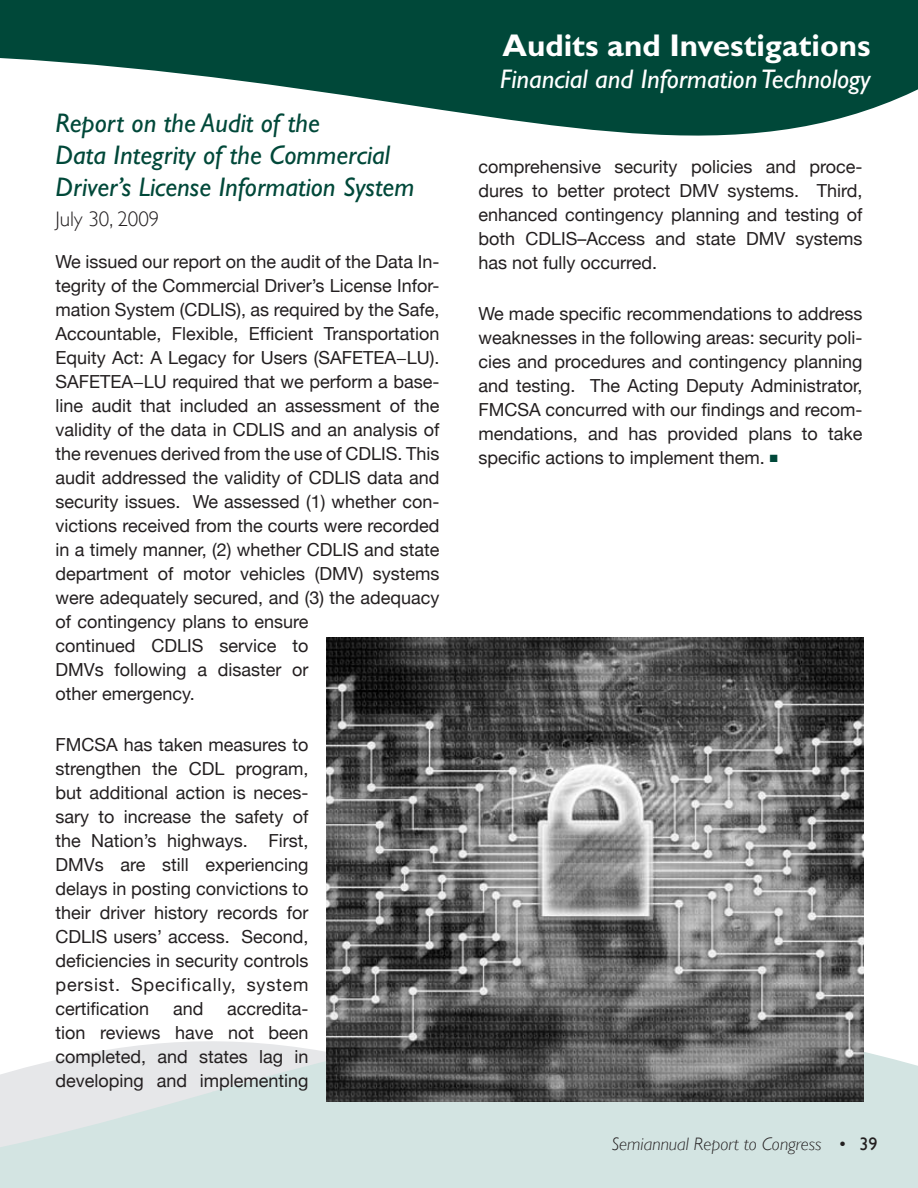
<style>
.page{position:relative;width:918px;height:1188px;background:#fff}
.page>*{position:absolute;margin:0;border:0;box-sizing:border-box;transform-origin:0 0}
.t1{font:700 31.5px "Gill Sans Std";color:#fff}
.t2{font:italic 27px/32.4px "Gill Sans Std";color:#004839}
.t3{font:italic 27px "Gill Sans Std";color:#fff}
.t4{font:300 21px "Gill Sans";color:#231f20}
.t5{font:18px/24px "Helvetica Neue";color:#231f20;text-align:justify}
.t6{font:18px/24px "Helvetica Neue";letter-spacing:.045em;color:#231f20}
.t7{font:italic 300 18px "Gill Sans";color:#231f20}
.s1{color:#004839}
.s2{font-weight:400;font-style:normal}
</style>
<div class="page">
<svg style="left:0;top:0;width:918px;height:136px;fill:#004839"></svg>
<div style="left:837px;top:1052px;width:81px;height:136px;background:#d3e4e2"></div>
<div style="left:655px;top:1102px;width:182px;height:86px;background:#d3e4e2"></div>
<svg style="left:0;top:1021px;width:655px;height:167px;background:#dce7e6"></svg>
<img style="left:327px;top:638px;width:537px;height:464px">
<p class="t2" style="left:56px;top:106px;width:360px">Report on the Audit of the<br>Data Integrity of the Commercial<br>Driver’s License Information System</p>
<p class="t4" style="left:56px;top:207px;width:105px">July 30, 2009</p>
<p class="t5" style="left:56px;top:249px;width:386px">We issued our report on the audit of the Data In&shy;tegrity of the Commercial Driver’s License Infor&shy;mation System (CDLIS), as required by the Safe, Accountable, Flexible, Efficient Transportation Equity Act: A Legacy for Users (SAFETEA−LU).<br>SAFETEA−LU required that we perform a base&shy;line audit that included an assessment of the</p>
<p class="t5" style="left:56px;top:417px;width:386px">validity of the data in CDLIS and an analysis of the revenues derived from the use of CDLIS. This audit addressed the validity of CDLIS data and security issues. We assessed (1) whether con&shy;victions received from the courts were recorded</p>
<p class="t5" style="left:56px;top:537px;width:386px">in a timely manner, (2) whether CDLIS and state</p>
<p class="t5" style="left:56px;top:561px;width:385px">department of motor vehicles (DMV) systems were adequately secured, and (3) the adequacy of contingency plans to ensure</p>
<p class="t5" style="left:56px;top:633px;width:255px">continued CDLIS service to</p>
<p class="t5" style="left:56px;top:657px;width:255px">DMVs following a disaster or other emergency.</p>
<p class="t5" style="left:56px;top:732px;width:255px">FMCSA has taken measures to</p>
<p class="t5" style="left:56px;top:756px;width:255px">strengthen the CDL program,</p>
<p class="t5" style="left:56px;top:780px;width:255px">but additional action is neces&shy;sary to increase the safety of the Nation’s highways. First, DMVs are still experiencing delays in posting convictions to their driver history records for</p>
<p class="t5" style="left:56px;top:924px;width:255px">CDLIS users’ access. Second, deficiencies in security controls</p>
<p class="t6" style="left:56px;top:972px;width:255px">persist. Specifically, system certification</p>
<p class="t5" style="left:56px;top:996px;width:255px;text-align:right">accredita-<br>tion reviews have not been</p>
<p class="t5" style="left:173px;top:996px;width:32px">and</p>
<p class="t5" style="left:56px;top:1044px;width:255px">completed, and states lag in developing and implementing</p>
<p class="t1" style="left:502px;top:27px;width:370px">Audits and Investigations</p>
<p class="t3" style="left:500px;top:64px;width:372px">Financial and Information Technology</p>
<p class="t5" style="left:478px;top:154px;width:386px">comprehensive security policies and proce&shy;dures to better protect DMV systems. Third, enhanced contingency planning and testing of</p>
<p class="t5" style="left:478px;top:226px;width:385px">both CDLIS–Access and state DMV systems</p>
<p class="t5" style="left:478px;top:250px;width:180px">has not fully occurred.</p>
<p class="t5" style="left:478px;top:301px;width:385px">We made specific recommendations to address</p>
<p class="t5" style="left:478px;top:325px;width:386px">weaknesses in the following areas: security poli&shy;cies and procedures and contingency planning and testing. The Acting Deputy Administrator, FMCSA concurred with our findings and recom&shy;mendations, and has provided plans to take</p>
<p class="t5" style="left:478px;top:445px;width:301px">specific actions to implement them. <span class="s1">■</span></p>
<p class="t7" style="left:612px;top:1133px;width:267px">Semiannual Report to Congress <span class="s2">• 39</span></p>
</div>
